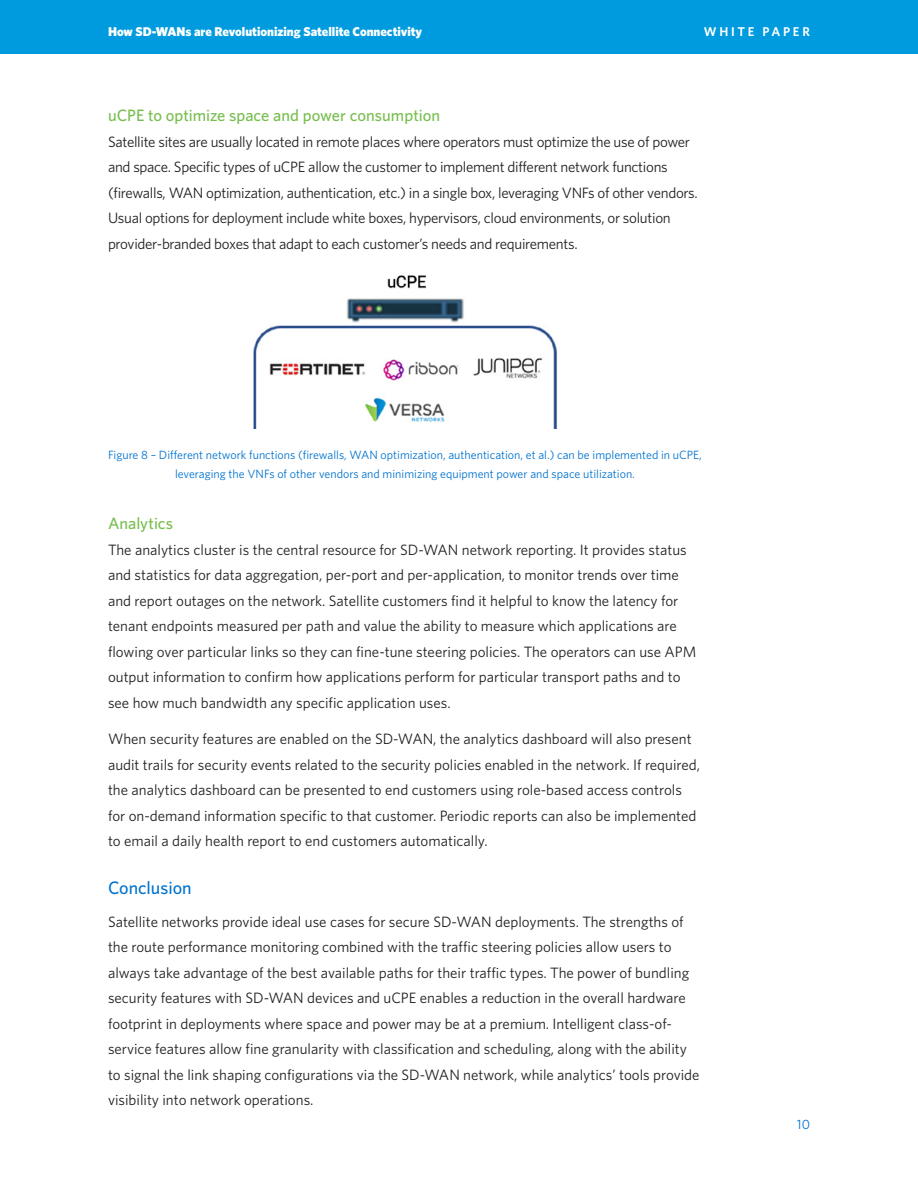
<style>
.page{position:relative;width:918px;height:1188px;background:#fff}
.page>*{position:absolute;margin:0;border:0;box-sizing:border-box;transform-origin:0 0}
.t1{font:500 18px "Whitney";color:#0073ce}
.t2{font:500 16.5px "Whitney";color:#77be4e}
.Main_Body_Text{font:15px/25.5px "Whitney";color:#231f20}
.Main_Body_Text-2{font:15px/25.5px "Whitney";letter-spacing:-.02em;color:#231f20}
.t3{font:13.5px "Whitney";color:#0073ce}
.t4{font:900 12.75px "Whitney";color:#fff}
.t5{font:600 12.75px "Whitney";letter-spacing:.215em;color:#fff}
.t6{font:12px/19.5px "Whitney";color:#0073ce;text-align:center}
</style>
<div class="page">
<div style="left:0;top:0;width:918px;height:54px;background:#009bde"></div>
<img style="left:253px;top:275px;width:304px;height:154px">
<p class="t4" style="left:108px;top:23px;width:316px">How SD-WANs are Revolutionizing Satellite Connectivity</p>
<p class="t5" style="left:704px;top:24px;width:108px">WHITE PAPER</p>
<h2 class="t2" style="left:108px;top:105px;width:334px">uCPE to optimize space and power consumption</h2>
<p class="Main_Body_Text-2" style="left:108px;top:128px;width:589px">Satellite sites are usually located in remote places where operators must optimize the use of power and space. Specific types of uCPE allow the customer to implement different network functions (firewalls, WAN optimization, authentication, etc.) in a single box, leveraging VNFs of other vendors.<br>Usual options for deployment include white boxes, hypervisors, cloud environments, or solution provider-branded boxes that adapt to each customer’s needs and requirements.</p>
<p class="t6" style="left:108px;top:445px;width:595px">Figure 8 – Different network functions (firewalls, WAN optimization, authentication, et al.) can be implemented in uCPE, leveraging the VNFs of other vendors and minimizing equipment power and space utilization.</p>
<h2 class="t2" style="left:108px;top:513px;width:67px">Analytics</h2>
<p class="Main_Body_Text" style="left:108px;top:537px;width:590px">The analytics cluster is the central resource for SD-WAN network reporting. It provides status and statistics for data aggregation, per-port and per-application, to monitor trends over time and report outages on the network. Satellite customers find it helpful to know the latency for tenant endpoints measured per path and value the ability to measure which applications are flowing over particular links so they can fine-tune steering policies. The operators can use APM output information to confirm how applications perform for particular transport paths and to see how much bandwidth any specific application uses.</p>
<p class="Main_Body_Text" style="left:108px;top:726px;width:594px">When security features are enabled on the SD-WAN, the analytics dashboard will also present audit trails for security events related to the security policies enabled in the network. If required, the analytics dashboard can be presented to end customers using role-based access controls for on-demand information specific to that customer. Periodic reports can also be implemented to email a daily health report to end customers automatically.</p>
<h1 class="t1" style="left:108px;top:876px;width:85px">Conclusion</h1>
<p class="Main_Body_Text" style="left:108px;top:908px;width:593px">Satellite networks provide ideal use cases for secure SD-WAN deployments. The strengths of the route performance monitoring combined with the traffic steering policies allow users to always take advantage of the best available paths for their traffic types. The power of bundling security features with SD-WAN devices and uCPE enables a reduction in the overall hardware footprint in deployments where space and power may be at a premium. Intelligent class-of&shy;service features allow fine granularity with classification and scheduling, along with the ability to signal the link shaping configurations via the SD-WAN network, while analytics’ tools provide visibility into network operations.</p>
<p class="t3" style="left:797px;top:1115px;width:15px">10</p>
</div>
